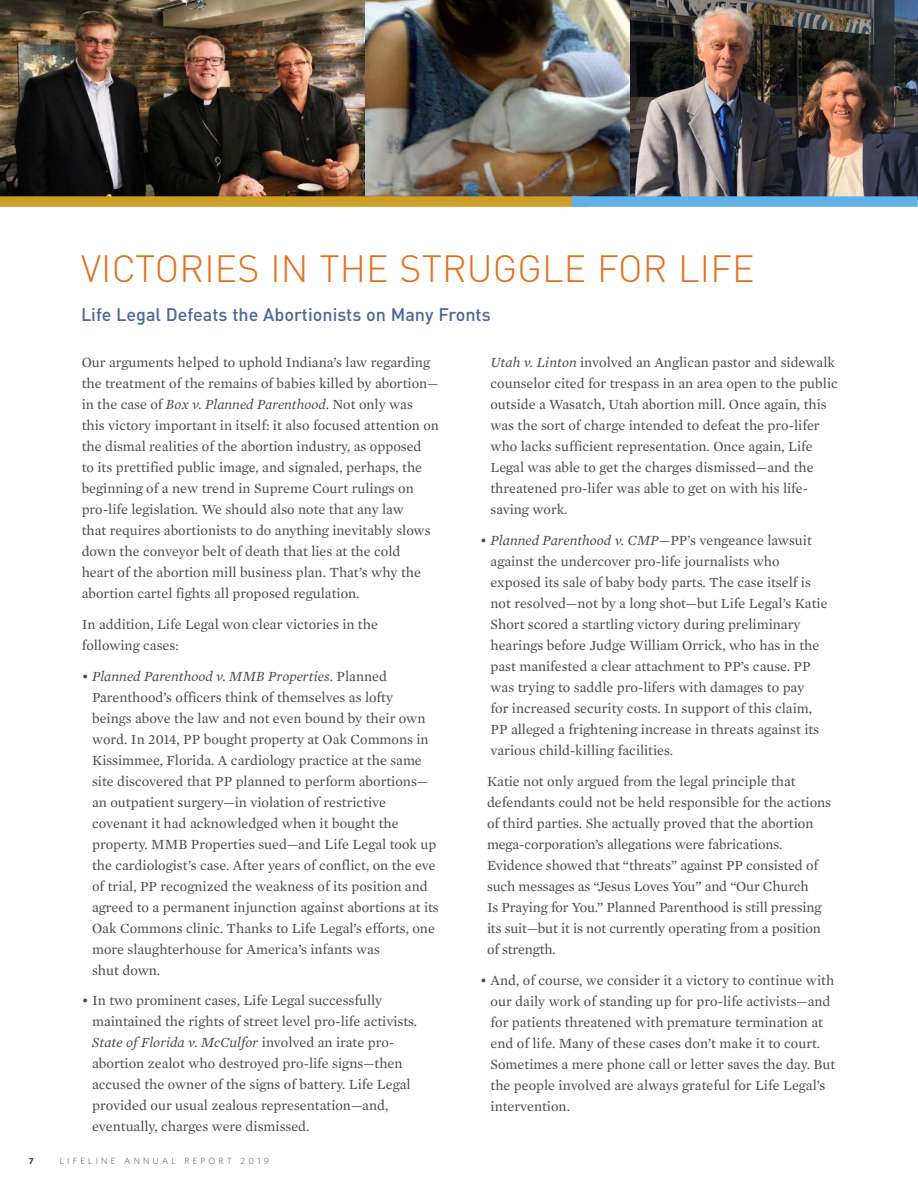
<style>
.page{position:relative;width:918px;height:1188px;background:#fff}
.page>*{position:absolute;margin:0;border:0;box-sizing:border-box;transform-origin:0 0}
.t1{font:300 37.5px "DIN";letter-spacing:.005em;color:#e36f1e}
.t2{font:500 18px "DIN";color:#4b6899}
.t3{font:14.25px/21px "Mercury Text G1 Roman";color:#4b4846}
.t4{font:italic 14.25px "Mercury Text G1";color:#4b4846}
.t5{font:300 9px "Whitney HTF";letter-spacing:.36em;color:#4b4846}
.t6{font:700 9px "Whitney HTF";color:#4b4846}
.s1{font-family:"Mercury Text G1";font-style:italic}
.s2{font-family:"Mercury Text G1 Roman";font-style:normal}
</style>
<div class="page">
<img style="left:0;top:0;width:365px;height:196px">
<img style="left:365px;top:0;width:265px;height:196px">
<img style="left:630px;top:0;width:288px;height:196px">
<div style="left:0;top:196px;width:589px;height:11px;background:#cd9f26"></div>
<div style="left:572px;top:196px;width:346px;height:11px;background:#60b1e7"></div>
<h1 class="t1" style="left:81px;top:245px;width:675px">VICTORIES IN THE STRUGGLE FOR LIFE</h1>
<p class="t2" style="left:81px;top:303px;width:411px">Life Legal Defeats the Abortionists on Many Fronts</p>
<p class="t3" style="left:82px;top:352px;width:359px">Our arguments helped to uphold Indiana’s law regarding the treatment of the remains of babies killed by abortion— in the case of <span class="s1">Box v. Planned Parenthood</span>. Not only was this victory important in itself: it also focused attention on the dismal realities of the abortion industry, as opposed<br>to its prettified public image, and signaled, perhaps, the beginning of a new trend in Supreme Court rulings on pro-life legislation. We should also note that any law<br>that requires abortionists to do anything inevitably slows down the conveyor belt of death that lies at the cold<br>heart of the abortion mill business plan. That’s why the abortion cartel fights all proposed regulation.</p>
<p class="t3" style="left:82px;top:614px;width:298px">In addition, Life Legal won clear victories in the following cases:</p>
<p class="t4" style="left:82px;top:667px;width:307px"><span class="s2">•</span> Planned Parenthood v. MMB Properties<span class="s2">. Planned</span></p>
<p class="t3" style="left:92px;top:686px;width:348px">Parenthood’s officers think of themselves as lofty<br>beings above the law and not even bound by their own word. In 2014, PP bought property at Oak Commons in Kissimmee, Florida. A cardiology practice at the same site discovered that PP planned to perform abortions— an outpatient surgery—in violation of restrictive covenant it had acknowledged when it bought the property. MMB Properties sued—and Life Legal took up the cardiologist’s case. After years of conflict, on the eve of trial, PP recognized the weakness of its position and agreed to a permanent injunction against abortions at its Oak Commons clinic. Thanks to Life Legal’s efforts, one more slaughterhouse for America’s infants was<br>shut down.</p>
<p class="t3" style="left:92px;top:990px;width:327px;text-indent:-10px">• In two prominent cases, Life Legal successfully maintained the rights of street level pro-life activists.</p>
<p class="t4" style="left:92px;top:1034px;width:304px">State of Florida v. McCulfor <span class="s2">involved an irate pro-</span></p>
<p class="t3" style="left:92px;top:1053px;width:320px">abortion zealot who destroyed pro-life signs—then accused the owner of the signs of battery. Life Legal provided our usual zealous representation—and, eventually, charges were dismissed.</p>
<p class="t6" style="left:29px;top:1155px;width:6px">7</p>
<p class="t5" style="left:60px;top:1156px;width:211px">LIFELINE ANNUAL REPORT 2019</p>
<p class="t3" style="left:490px;top:352px;width:349px"><span class="s1">Utah v. Linton</span> involved an Anglican pastor and sidewalk counselor cited for trespass in an area open to the public outside a Wasatch, Utah abortion mill. Once again, this was the sort of charge intended to defeat the pro-lifer who lacks sufficient representation. Once again, Life Legal was able to get the charges dismissed—and the threatened pro-lifer was able to get on with his life&shy;saving work.</p>
<p class="t3" style="left:491px;top:530px;width:339px;text-indent:-10px">• <span class="s1">Planned Parenthood v. CMP</span>—PP’s vengeance lawsuit against the undercover pro-life journalists who exposed its sale of baby body parts. The case itself is not resolved—not by a long shot—but Life Legal’s Katie Short scored a startling victory during preliminary hearings before Judge William Orrick, who has in the past manifested a clear attachment to PP’s cause. PP was trying to saddle pro-lifers with damages to pay<br>for increased security costs. In support of this claim, PP alleged a frightening increase in threats against its various child-killing facilities.</p>
<p class="t3" style="left:487px;top:771px;width:346px">Katie not only argued from the legal principle that defendants could not be held responsible for the actions of third parties. She actually proved that the abortion mega-corporation’s allegations were fabrications.<br>Evidence showed that “threats” against PP consisted of such messages as “Jesus Loves You” and “Our Church<br>Is Praying for You.” Planned Parenthood is still pressing its suit—but it is not currently operating from a position of strength.</p>
<p class="t3" style="left:491px;top:969px;width:346px;text-indent:-10px">• And, of course, we consider it a victory to continue with our daily work of standing up for pro-life activists—and for patients threatened with premature termination at end of life. Many of these cases don’t make it to court.<br>Sometimes a mere phone call or letter saves the day. But the people involved are always grateful for Life Legal’s intervention.</p>
</div>
